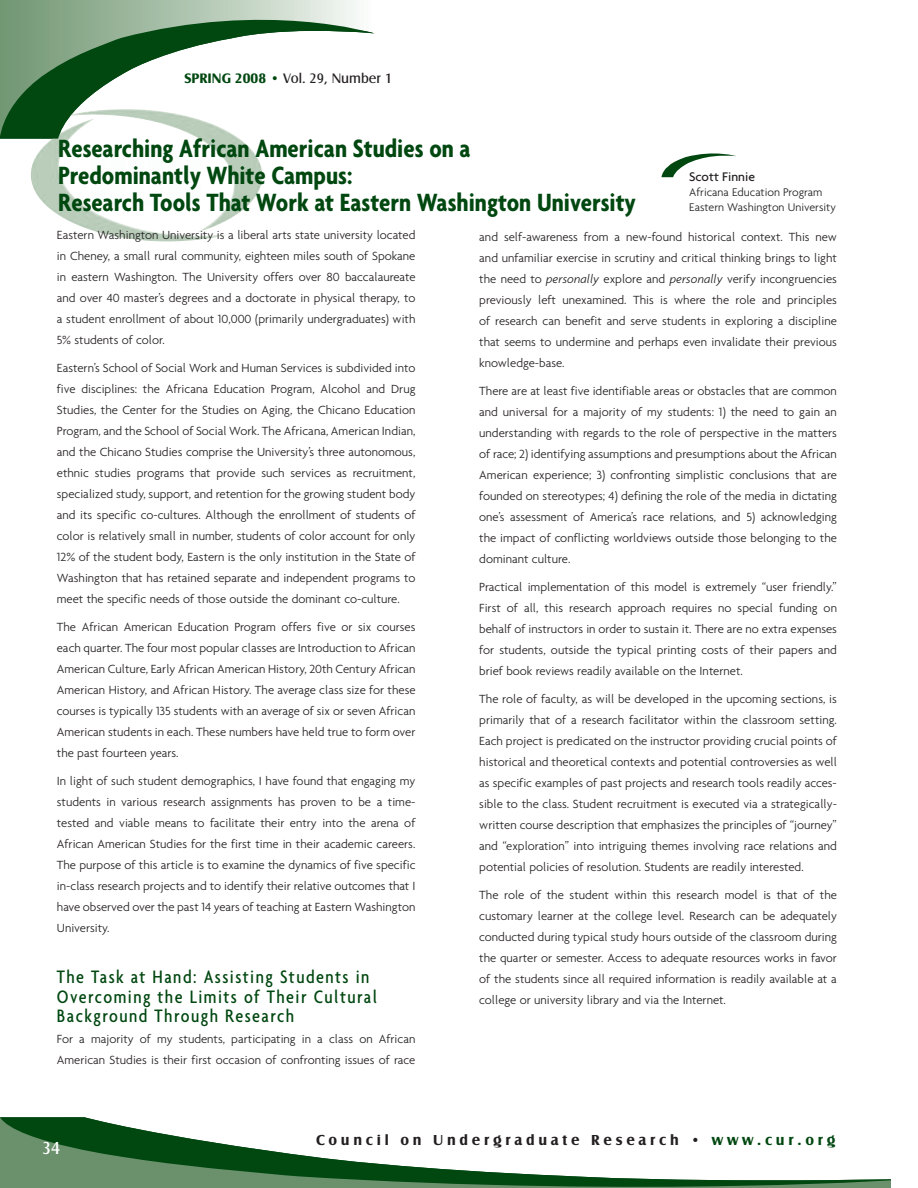
<style>
.page{position:relative;width:918px;height:1188px;background:#fff}
.page>*{position:absolute;margin:0;border:0;box-sizing:border-box;transform-origin:0 0}
.t1{font:700 condensed 27px/27px "Agenda";color:#004710}
.t2{font:500 condensed 19.5px/19.5px "Agenda";letter-spacing:.075em;color:#004710}
.t3{font:18px "Castle EF";color:#fff}
.t4{font:700 15px "Castle EF";letter-spacing:.25em;color:#231f20}
.t5{font:14.25px "Castle EF";color:#231f20}
.t6{font:500 13.5px "Agenda";color:#231f20}
.t7{font:300 12.75px/21px "Agenda";color:#231f20;text-align:justify}
.t8{font:300 12px/15px "Agenda";color:#231f20}
.s1{font-weight:700;color:#004710}
.s2{font-style:italic}
.s3{color:#004710}
</style>
<div class="page">
<svg style="left:0;top:0;width:374px;height:139px"></svg>
<svg style="left:0;top:1117px;width:891px;height:71px"></svg>
<svg style="left:661px;top:153px;width:75px;height:25px"></svg>
<p class="t5" style="left:185px;top:70px;width:209px"><span class="s1">Spring 2008 •</span> Vol. 29, Number 1</p>
<h1 class="t1" style="left:58px;top:134px;width:579px">Researching African American Studies on a<br>Predominantly White Campus:<br>Research Tools That Work at Eastern Washington University</h1>
<p class="t7" style="left:57px;top:224px;width:360px">Eastern Washington University is a liberal arts state university located in Cheney, a small rural community, eighteen miles south of Spokane in eastern Washington. The University offers over 80 baccalaureate and over 40 master’s degrees and a doctorate in physical therapy, to a student enrollment of about 10,000 (primarily undergraduates) with 5% students of color.</p>
<p class="t7" style="left:57px;top:358px;width:360px">Eastern’s School of Social Work and Human Services is subdivided into five disciplines: the Africana Education Program, Alcohol and Drug Studies, the Center for the Studies on Aging, the Chicano Education Program, and the School of Social Work. The Africana, American Indian, and the Chicano Studies comprise the University’s three autonomous, ethnic studies programs that provide such services as recruitment, specialized study, support, and retention for the growing student body and its specific co-cultures. Although the enrollment of students of color is relatively small in number, students of color account for only 12% of the student body, Eastern is the only institution in the State of Washington that has retained separate and independent programs to meet the specific needs of those outside the dominant co-culture.</p>
<p class="t7" style="left:57px;top:617px;width:360px">The African American Education Program offers five or six courses each quarter. The four most popular classes are Introduction to African American Culture, Early African American History, 20th Century African American History, and African History. The average class size for these courses is typically 135 students with an average of six or seven African American students in each. These numbers have held true to form over the past fourteen years.</p>
<p class="t7" style="left:57px;top:771px;width:360px">In light of such student demographics, I have found that engaging my students in various research assignments has proven to be a time&shy;tested and viable means to facilitate their entry into the arena of African American Studies for the first time in their academic careers.<br>The purpose of this article is to examine the dynamics of five specific in-class research projects and to identify their relative outcomes that I have observed over the past 14 years of teaching at Eastern Washington University.</p>
<h2 class="t2" style="left:57px;top:967px;width:322px">The Task at Hand: Assisting Students in<br>Overcoming the Limits of Their Cultural<br>Background Through Research</h2>
<p class="t7" style="left:57px;top:1028px;width:360px">For a majority of my students, participating in a class on African<br>American Studies is their first occasion of confronting issues of race</p>
<p class="t6" style="left:689px;top:168px;width:67px">Scott Finnie</p>
<p class="t8" style="left:689px;top:184px;width:148px">Africana Education Program<br>Eastern Washington University</p>
<p class="t7" style="left:479px;top:226px;width:359px">and self-awareness from a new-found historical context. This new and unfamiliar exercise in scrutiny and critical thinking brings to light the need to <span class="s2">personally</span> explore and <span class="s2">personally</span> verify incongruencies previously left unexamined. This is where the role and principles of research can benefit and serve students in exploring a discipline that seems to undermine and perhaps even invalidate their previous knowledge-base.</p>
<p class="t7" style="left:479px;top:380px;width:359px">There are at least five identifiable areas or obstacles that are common and universal for a majority of my students: 1) the need to gain an understanding with regards to the role of perspective in the matters of race; 2) identifying assumptions and presumptions about the African American experience; 3) confronting simplistic conclusions that are founded on stereotypes; 4) defining the role of the media in dictating one’s assessment of America’s race relations, and 5) acknowledging the impact of conflicting worldviews outside those belonging to the dominant culture.</p>
<p class="t7" style="left:479px;top:576px;width:359px">Practical implementation of this model is extremely “user friendly.” First of all, this research approach requires no special funding on behalf of instructors in order to sustain it. There are no extra expenses for students, outside the typical printing costs of their papers and brief book reviews readily available on the Internet.</p>
<p class="t7" style="left:479px;top:688px;width:359px">The role of faculty, as will be developed in the upcoming sections, is primarily that of a research facilitator within the classroom setting.<br>Each project is predicated on the instructor providing crucial points of historical and theoretical contexts and potential controversies as well as specific examples of past projects and research tools readily acces&shy;sible to the class. Student recruitment is executed via a strategically&shy;written course description that emphasizes the principles of “journey” and “exploration” into intriguing themes involving race relations and potential policies of resolution. Students are readily interested.</p>
<p class="t7" style="left:479px;top:884px;width:359px">The role of the student within this research model is that of the customary learner at the college level. Research can be adequately conducted during typical study hours outside of the classroom during the quarter or semester. Access to adequate resources works in favor of the students since all required information is readily available at a college or university library and via the Internet.</p>
<h3 class="t3" style="left:42px;top:1138px;width:20px">34</h3>
<p class="t4" style="left:316px;top:1131px;width:521px">Council on Undergraduate Research • <span class="s3">www.cur.org</span></p>
</div>
